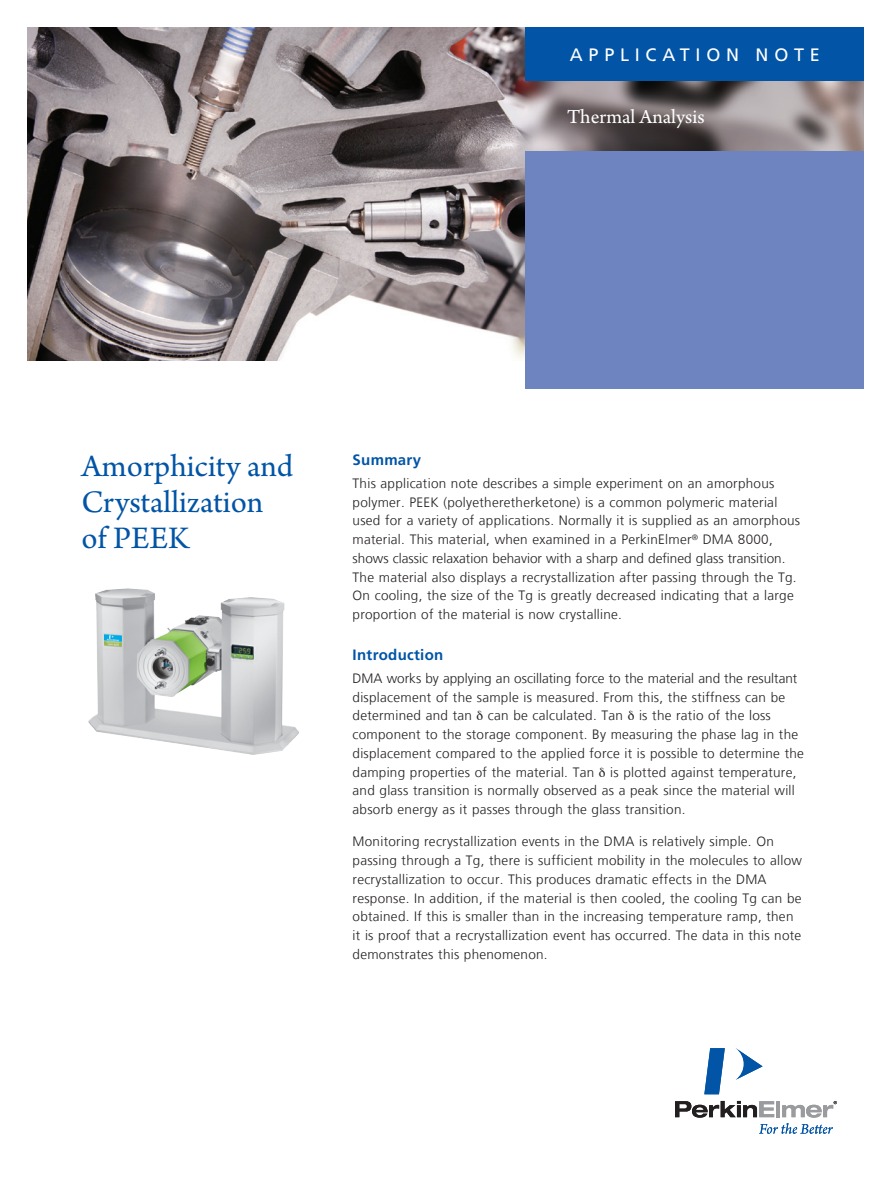
<style>
.page{position:relative;width:891px;height:1188px;background:#fff}
.page>*{position:absolute;margin:0;border:0;box-sizing:border-box;transform-origin:0 0}
.t1{font:33px/36px "Arno Pro";color:#0154a6}
.t2{font:21px "Arno Pro";color:#fff}
.t3{font:18px "Frutiger";letter-spacing:.32em;color:#fff}
.t4{font:700 15px "Frutiger LT Com";letter-spacing:.02em;color:#0154a6}
.t5{font:300 13.5px/18.8px "Frutiger LT Com";letter-spacing:.02em;color:#231f20}
</style>
<div class="page">
<img style="left:27px;top:27px;width:837px;height:334px">
<div style="left:526px;top:151px;width:338px;height:238px;background:#6e84c1"></div>
<div style="left:526px;top:27px;width:338px;height:54px;background:#0154a6"></div>
<svg style="left:736px;top:1048px;width:27px;height:32px"></svg>
<svg style="left:704px;top:1048px;width:21px;height:46px"></svg>
<svg style="left:675px;top:1101px;width:162px;height:33px"></svg>
<img style="left:88px;top:589px;width:211px;height:166px">
<h3 class="t3" style="left:570px;top:44px;width:252px">APPLICATION N OTE</h3>
<h2 class="t2" style="left:567px;top:105px;width:139px">Thermal Analysis</h2>
<h1 class="t1" style="left:81px;top:450px;width:213px">Amorphicity and<br>Crystallization of PEEK</h1>
<p class="t4" style="left:353px;top:451px;width:70px">Summary</p>
<p class="t5" style="left:353px;top:474px;width:449px">This application note describes a simple experiment on an amorphous polymer. PEEK (polyetheretherketone) is a common polymeric material used for a variety of applications. Normally it is supplied as an amorphous material. This material, when examined in a PerkinElmer<sup>®</sup> DMA 8000, shows classic relaxation behavior with a sharp and defined glass transition.<br>The material also displays a recrystallization after passing through the Tg.<br>On cooling, the size of the Tg is greatly decreased indicating that a large proportion of the material is now crystalline.</p>
<p class="t4" style="left:353px;top:646px;width:92px">Introduction</p>
<p class="t5" style="left:353px;top:669px;width:453px">DMA works by applying an oscillating force to the material and the resultant displacement of the sample is measured. From this, the stiffness can be determined and tan can be calculated. Tan is the ratio of the loss component to the storage component. By measuring the phase lag in the displacement compared to the applied force it is possible to determine the damping properties of the material. Tan is plotted against temperature, and glass transition is normally observed as a peak since the material will absorb energy as it passes through the glass transition.</p>
<p class="t5" style="left:353px;top:832px;width:451px">Monitoring recrystallization events in the DMA is relatively simple. On passing through a Tg, there is sufficient mobility in the molecules to allow recrystallization to occur. This produces dramatic effects in the DMA response. In addition, if the material is then cooled, the cooling Tg can be obtained. If this is smaller than in the increasing temperature ramp, then it is proof that a recrystallization event has occurred. The data in this note demonstrates this phenomenon.</p>
</div>
